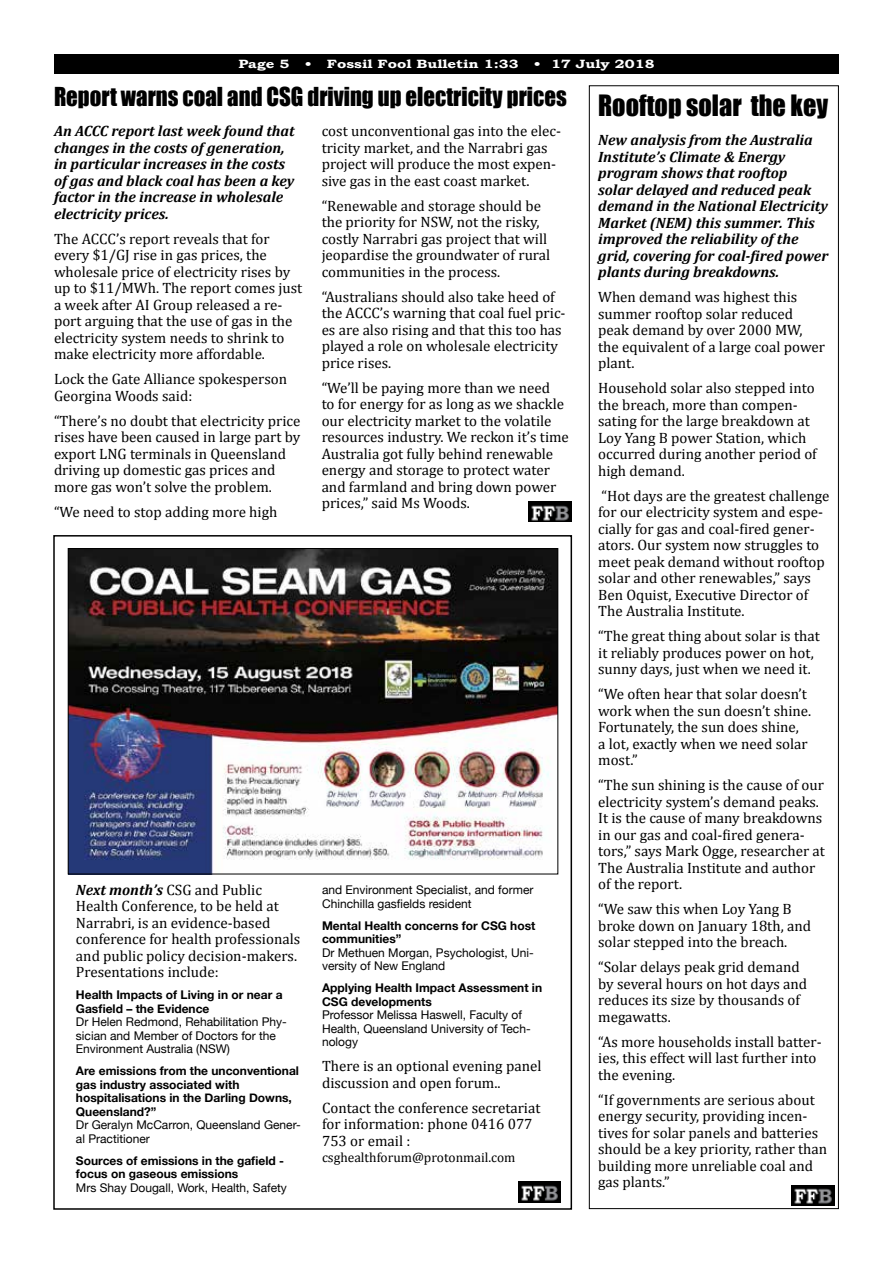
<style>
.page{position:relative;width:893px;height:1263px;background:#fff}
.page>*{position:absolute;margin:0;border:0;box-sizing:border-box;transform-origin:0 0}
.t1{font:27px "Impact";color:#000}
.t2{font:24px "Impact";color:#000;scale:.95 1}
.t3{font:15px/16.5px "Cambria";color:#000}
.t4{font:italic 700 15px/16.5px "Cambria";color:#000}
.t5{font:13.5px "Cambria";color:#000}
.t6{font:12px/13.5px "Helvetica Neue";color:#000}
.t7{font:700 12px/13.5px "Helvetica Neue";color:#000}
.t8{font:700 12px "Bookman Old Style";color:#fff;scale:1.25 1}
.s1{font-weight:700;font-style:italic}
</style>
<div class="page">
<div style="left:54px;top:54px;width:785px;height:20px;background:#000"></div>
<div style="left:53px;top:535px;width:519px;height:675px;border:2px solid #000"></div>
<img style="left:70px;top:550px;width:486px;height:322px">
<div style="left:68px;top:548px;width:490px;height:326px;border:1px solid #000"></div>
<img style="left:518px;top:1182px;width:43px;height:20px">
<img style="left:792px;top:1185px;width:42px;height:20px">
<img style="left:529px;top:502px;width:42px;height:20px">
<p class="t8" style="left:238px;top:57px;width:42px">Page 5</p>
<p class="t8" style="left:305px;top:57px;width:173px">• Fossil Fool Bulletin 1:33</p>
<p class="t8" style="left:534px;top:57px;width:98px">• 17 July 2018</p>
<h1 class="t1" style="left:598px;top:84px;width:232px">Rooftop solar the key</h1>
<p class="t4" style="left:598px;top:131px;width:231px">New analysis from the Australia<br>Institute’s Climate &amp; Energy program shows that rooftop<br>solar delayed and reduced peak demand in the National Electricity<br>Market (NEM) this summer. This improved the reliability of the grid, covering for coal-fired power plants during breakdowns.</p>
<p class="t3" style="left:598px;top:289px;width:228px">When demand was highest this summer rooftop solar reduced peak demand by over 2000 MW, the equivalent of a large coal power plant.</p>
<p class="t3" style="left:598px;top:380px;width:220px">Household solar also stepped into the breach, more than compen&shy;sating for the large breakdown at<br>Loy Yang B power Station, which occurred during another period of high demand.</p>
<p class="t3" style="left:598px;top:487px;width:233px">“Hot days are the greatest challenge for our electricity system and espe&shy;cially for gas and coal-fired gener&shy;ators. Our system now struggles to meet peak demand without rooftop solar and other renewables,” says Ben Oquist, Executive Director of The Australia Institute.</p>
<p class="t3" style="left:598px;top:628px;width:223px">“The great thing about solar is that it reliably produces power on hot, sunny days, just when we need it.</p>
<p class="t3" style="left:598px;top:686px;width:215px">“We often hear that solar doesn’t work when the sun doesn’t shine.<br>Fortunately, the sun does shine,<br>a lot, exactly when we need solar most.”</p>
<p class="t3" style="left:598px;top:777px;width:228px">“The sun shining is the cause of our electricity system’s demand peaks.<br>It is the cause of many breakdowns in our gas and coal-fired genera&shy;tors,” says Mark Ogge, researcher at<br>The Australia Institute and author of the report.</p>
<p class="t3" style="left:598px;top:901px;width:214px">“We saw this when Loy Yang B broke down on January 18th, and solar stepped into the breach.</p>
<p class="t3" style="left:598px;top:959px;width:210px">“Solar delays peak grid demand by several hours on hot days and reduces its size by thousands of megawatts.</p>
<p class="t3" style="left:598px;top:1033px;width:225px">“As more households install batter&shy;ies, this effect will last further into the evening.</p>
<p class="t3" style="left:598px;top:1091px;width:231px">“If governments are serious about energy security, providing incen&shy;tives for solar panels and batteries should be a key priority, rather than building more unreliable coal and gas plants.”</p>
<h2 class="t2" style="left:54px;top:78px;width:541px">Report warns coal and CSG driving up electricity prices</h2>
<p class="t4" style="left:54px;top:122px;width:242px">An ACCC report last week found that changes in the costs of generation, in particular increases in the costs of gas and black coal has been a key factor in the increase in wholesale electricity prices.</p>
<p class="t3" style="left:54px;top:230px;width:250px">The ACCC’s report reveals that for every $1/GJ rise in gas prices, the wholesale price of electricity rises by up to $11/MWh. The report comes just a week after AI Group released a re&shy;port arguing that the use of gas in the electricity system needs to shrink to make electricity more affordable.</p>
<p class="t3" style="left:54px;top:371px;width:235px">Lock the Gate Alliance spokesperson<br>Georgina Woods said:</p>
<p class="t3" style="left:54px;top:412px;width:248px">“There’s no doubt that electricity price rises have been caused in large part by export LNG terminals in Queensland driving up domestic gas prices and more gas won’t solve the problem.</p>
<p class="t3" style="left:54px;top:503px;width:225px">“We need to stop adding more high</p>
<p class="t3" style="left:322px;top:123px;width:241px">cost unconventional gas into the elec&shy;tricity market, and the Narrabri gas project will produce the most expen&shy;sive gas in the east coast market.</p>
<p class="t3" style="left:322px;top:197px;width:230px">“Renewable and storage should be the priority for NSW, not the risky, costly Narrabri gas project that will jeopardise the groundwater of rural communities in the process.</p>
<p class="t3" style="left:322px;top:288px;width:245px">“Australians should also take heed of the ACCC’s warning that coal fuel pric&shy;es are also rising and that this too has played a role on wholesale electricity price rises.</p>
<p class="t3" style="left:322px;top:379px;width:249px">“We’ll be paying more than we need<br>to for energy for as long as we shackle our electricity market to the volatile resources industry. We reckon it’s time Australia got fully behind renewable energy and storage to protect water and farmland and bring down power prices,” said Ms Woods.</p>
<p class="t3" style="left:76px;top:881px;width:226px"><span class="s1">Next month’s</span> CSG and Public<br>Health Conference, to be held at<br>Narrabri, is an evidence-based conference for health professionals and public policy decision-makers.<br>Presentations include:</p>
<p class="t7" style="left:76px;top:988px;width:208px">Health Impacts of Living in or near a<br>Gasfield – the Evidence</p>
<p class="t6" style="left:76px;top:1016px;width:212px">Dr Helen Redmond, Rehabilitation Phy&shy;sician and Member of Doctors for the<br>Environment Australia (NSW)</p>
<p class="t7" style="left:76px;top:1064px;width:225px">Are emissions from the unconventional gas industry associated with hospitalisations in the Darling Downs,<br>Queensland?”</p>
<p class="t6" style="left:76px;top:1119px;width:226px">Dr Geralyn McCarron, Queensland Gener&shy;al Practitioner</p>
<p class="t7" style="left:76px;top:1154px;width:210px">Sources of emissions in the gafield - focus on gaseous emissions</p>
<p class="t6" style="left:76px;top:1181px;width:212px">Mrs Shay Dougall, Work, Health, Safety</p>
<p class="t6" style="left:322px;top:884px;width:213px">and Environment Specialist, and former<br>Chinchilla gasfields resident</p>
<p class="t7" style="left:322px;top:919px;width:215px">Mental Health concerns for CSG host communities”</p>
<p class="t6" style="left:322px;top:946px;width:213px">Dr Methuen Morgan, Psychologist, Uni&shy;versity of New England</p>
<p class="t7" style="left:322px;top:982px;width:222px">Applying Health Impact Assessment in<br>CSG developments</p>
<p class="t6" style="left:322px;top:1009px;width:210px">Professor Melissa Haswell, Faculty of<br>Health, Queensland University of Tech&shy;nology</p>
<p class="t3" style="left:322px;top:1058px;width:221px">There is an optional evening panel discussion and open forum..</p>
<p class="t3" style="left:322px;top:1099px;width:220px">Contact the conference secretariat for information: phone 0416 077<br>753 or email :</p>
<p class="t5" style="left:322px;top:1150px;width:195px">csghealthforum@protonmail.com</p>
</div>
